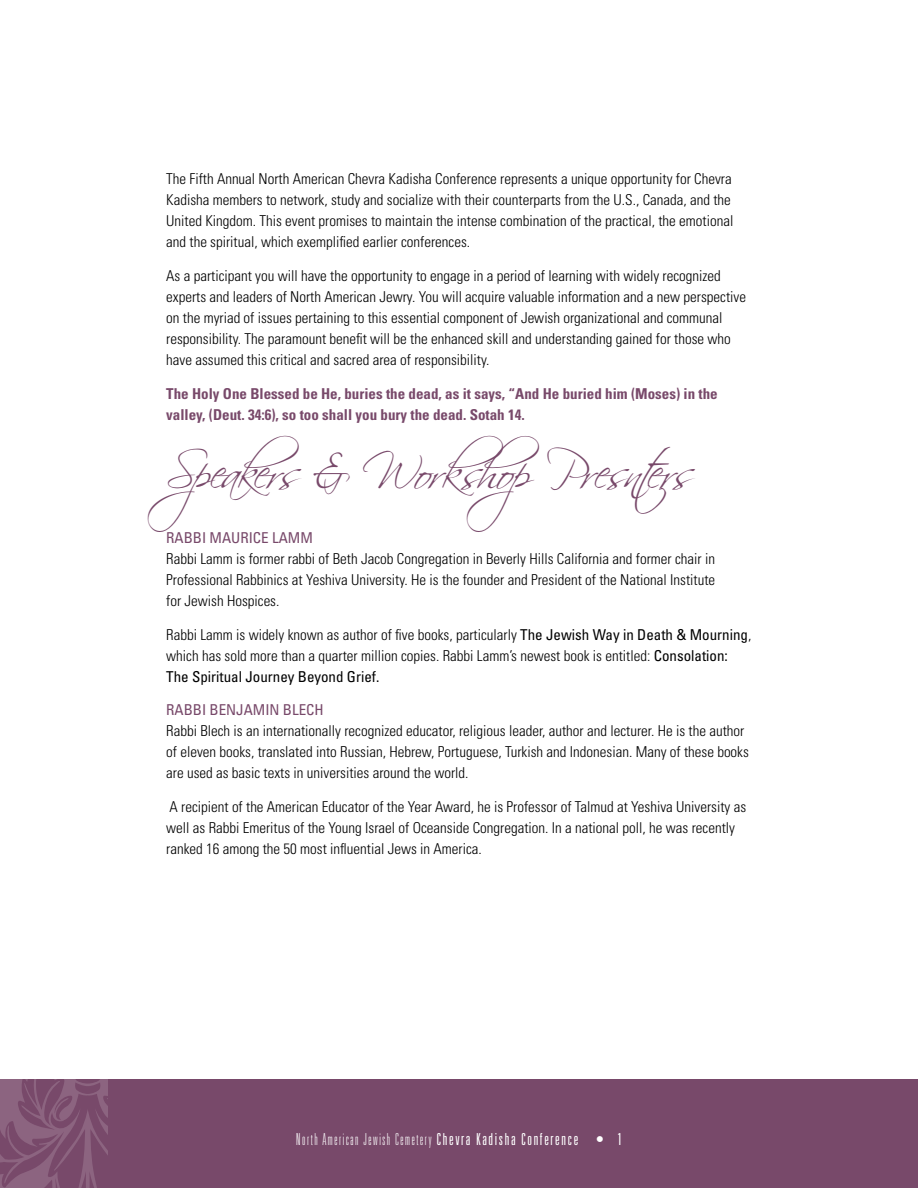
<style>
.page{position:relative;width:918px;height:1188px;background:#fff}
.page>*{position:absolute;margin:0;border:0;box-sizing:border-box;transform-origin:0 0}
.t1{font:46.5px "Scriptina";letter-spacing:-.055em;color:#78496a}
.t2{font:100 ultra-condensed 16.5px "Univers";letter-spacing:.1em;color:#fff}
.t3{font:300 condensed 15px/21px "Univers";color:#000}
.t4{font:700 condensed 15px/21px "Univers";color:#78496a}
.t5{font:condensed 15px "Univers";color:#78496a}
.s1{font-weight:400}
.s2{font-weight:300}
</style>
<div class="page">
<div style="left:0;top:1079px;width:918px;height:109px;background:#78496a"></div>
<svg style="left:0;top:1080px;width:108px;height:108px"></svg>
<p class="t3" style="left:166px;top:168px;width:569px">The Fifth Annual North American Chevra Kadisha Conference represents a unique opportunity for Chevra Kadisha members to network, study and socialize with their counterparts from the U.S., Canada, and the United Kingdom. This event promises to maintain the intense combination of the practical, the emotional and the spiritual, which exemplified earlier conferences.</p>
<p class="t3" style="left:166px;top:265px;width:581px">As a participant you will have the opportunity to engage in a period of learning with widely recognized experts and leaders of North American Jewry. You will acquire valuable information and a new perspective on the myriad of issues pertaining to this essential component of Jewish organizational and communal responsibility. The paramount benefit will be the enhanced skill and understanding gained for those who have assumed this critical and sacred area of responsibility.</p>
<p class="t4" style="left:166px;top:383px;width:553px">The Holy One Blessed be He, buries the dead, as it says, “And He buried him (Moses) in the valley, (Deut. 34:6), so too shall you bury the dead. Sotah 14.</p>
<h1 class="t1" style="left:166px;top:444px;width:531px">Speakers &amp; WorkshopPresnters</h1>
<p class="t5" style="left:166px;top:528px;width:134px">Rabbi Maurice Lamm</p>
<p class="t3" style="left:166px;top:548px;width:550px;text-align:justify">Rabbi Lamm is former rabbi of Beth Jacob Congregation in Beverly Hills California and former chair in Professional Rabbinics at Yeshiva University. He is the founder and President of the National Institute for Jewish Hospices.</p>
<p class="t3" style="left:166px;top:624px;width:587px">Rabbi Lamm is widely known as author of five books, particularly <span class="s1">The Jewish Way in Death &amp; Mourning</span>, which has sold more than a quarter million copies. Rabbi Lamm’s newest book is entitled: <span class="s1">Consolation:<br>The Spiritual Journey Beyond Grief.</span></p>
<p class="t5" style="left:166px;top:701px;width:159px">Rabbi B enjam in Blech</p>
<p class="t3" style="left:166px;top:720px;width:584px">Rabbi Blech is an internationally recognized educator, religious leader, author and lecturer. He is the author of eleven books, translated into Russian, Hebrew, Portuguese, Turkish and Indonesian. Many of these books are used as basic texts in universities around the world.</p>
<p class="t3" style="left:166px;top:796px;width:582px">A recipient of the American Educator of the Year Award, he is Professor of Talmud at Yeshiva University as well as Rabbi Emeritus of the Young Israel of Oceanside Congregation. In a national poll, he was recently ranked 16 among the 50 most influential Jews in America.</p>
<p class="t2" style="left:296px;top:1131px;width:327px">North American Jewish Cemetery <span class="s2">Chevra Kadisha Conference • 1</span></p>
</div>
